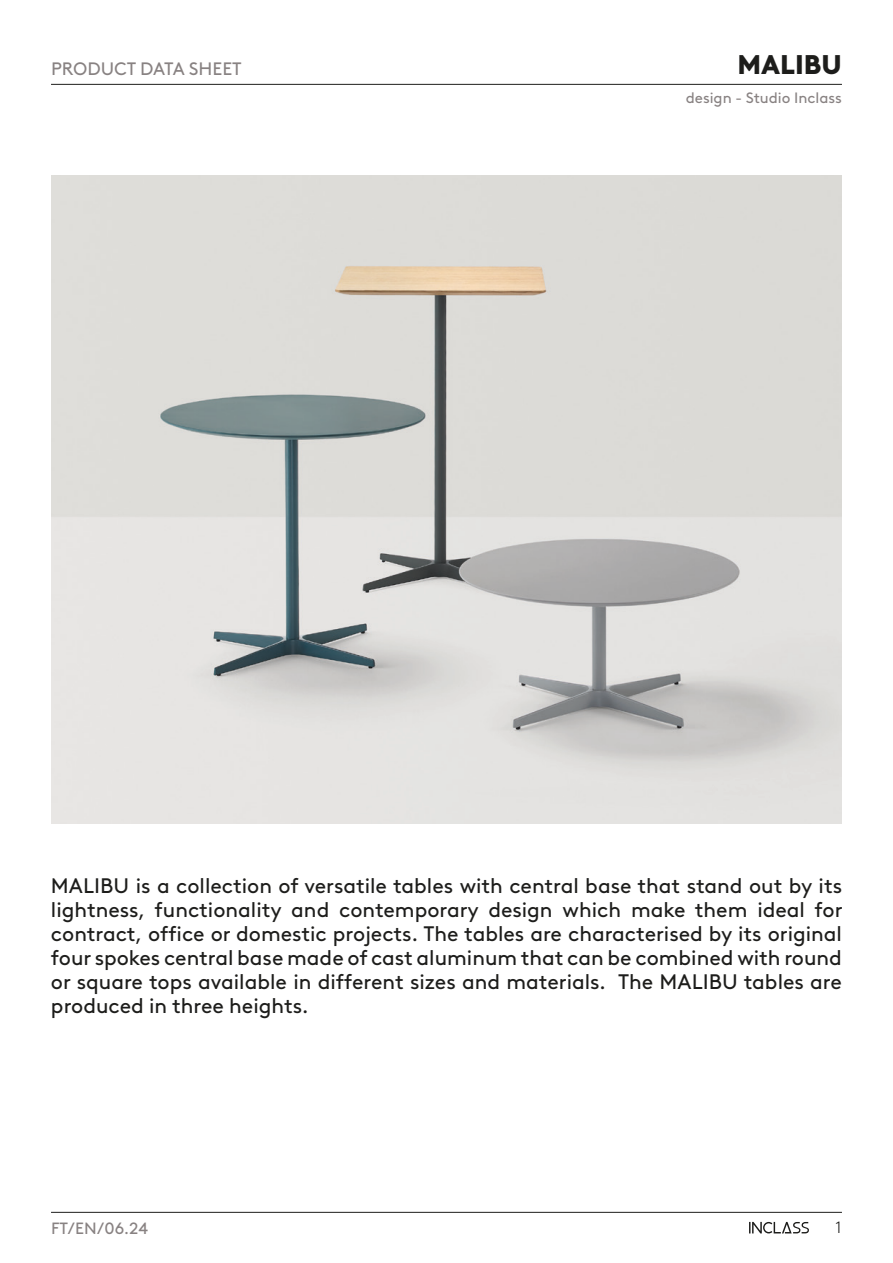
<style>
.page{position:relative;width:893px;height:1263px;background:#fff}
.page>*{position:absolute;margin:0;border:0;box-sizing:border-box;transform-origin:0 0}
.t1{font:900 27px "Brown LL";color:#1d1d1b}
.Texto_colección{font:21px/24px "Brown LL";color:#1d1d1b;text-align:justify}
.t2{font:18px "Brown LL";color:#888282}
.t3{font:16.35px "Brown LL";color:#888282}
.t4{font:300 16.35px "Brown LL";color:#1d1d1b}
.t5{font:15px "Brown LL";color:#888282}
</style>
<div class="page">
<hr style="left:51px;top:1212px;width:791px;height:1px;background:#1d1d1b">
<svg style="left:749px;top:1222px;width:60px;height:11px"></svg>
<hr style="left:51px;top:84px;width:791px;height:1px;background:#1d1d1b">
<img style="left:51px;top:175px;width:791px;height:648px">
<p class="t2" style="left:51px;top:55px;width:192px">PRODUCT DATA SHEET</p>
<p class="t1" style="left:737px;top:44px;width:106px">MALIBU</p>
<p class="t5" style="left:686px;top:86px;width:158px">design - Studio Inclass</p>
<p class="Texto_colección" style="left:51px;top:872px;width:793px">MALIBU is a collection of versatile tables with central base that stand out by its lightness, functionality and contemporary design which make them ideal for contract, office or domestic projects. The tables are characterised by its original four spokes central base made of cast aluminum that can be combined with round or square tops available in different sizes and materials. The MALIBU tables are produced in three heights.</p>
<p class="t3" style="left:51px;top:1216px;width:99px">FT/EN/06.24</p>
<p class="t4" style="left:836px;top:1216px;width:7px">1</p>
</div>
